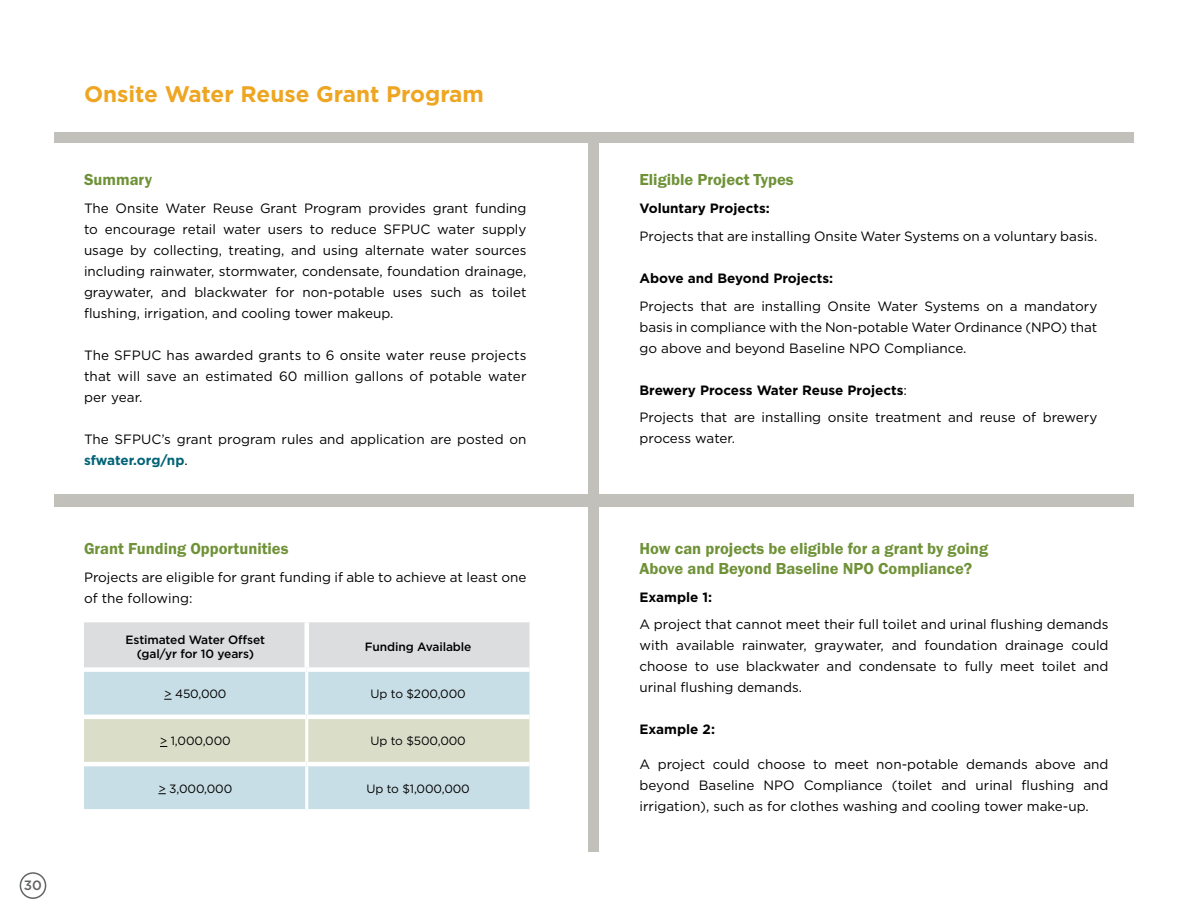
<style>
.page{position:relative;width:1188px;height:918px;background:#fff}
.page>*{position:absolute;margin:0;border:0;box-sizing:border-box;transform-origin:0 0}
.t1{font:700 22.5px "Gotham";color:#eea622}
.t2{font:600 16.5px/19.8px "Franklin Got T";color:#6f9238}
.t3{font:13.5px/21px "Gotham";color:#000;text-align:justify}
.t4{font:700 13.5px "Gotham";color:#000}
.t5{font:500 13.5px "Gotham";color:#636466}
.t6{font:12px "Gotham";letter-spacing:-.01em;color:#000}
.t7{font:500 12px/14.4px "Gotham";letter-spacing:-.01em;color:#000;text-align:center}
.s1{font-weight:700;color:#006376}
.s2{font-weight:700}
</style>
<div class="page">
<div style="left:54px;top:132px;width:1080px;height:11px;background:#c2c0ba"></div>
<div style="left:589px;top:136px;width:10px;height:716px;background:#c2c0ba"></div>
<div style="left:54px;top:494px;width:1080px;height:13px;background:#c2c0ba"></div>
<div style="left:84px;top:622px;width:446px;height:45px;background:#dcddde"></div>
<div style="left:84px;top:672px;width:446px;height:137px;background:#c8dee6"></div>
<div style="left:304px;top:622px;width:5px;height:45px;background:#fff"></div>
<hr style="left:305px;top:672px;width:3px;height:43px;background:#fff">
<hr style="left:84px;top:715px;width:223px;height:4px;background:#fff">
<hr style="left:307px;top:715px;width:223px;height:4px;background:#fff">
<hr style="left:84px;top:762px;width:223px;height:4px;background:#fff">
<hr style="left:307px;top:762px;width:223px;height:4px;background:#fff">
<hr style="left:305px;top:766px;width:3px;height:43px;background:#fff">
<svg style="left:84px;top:717px;width:446px;height:47px;background:#dde1ce"></svg>
<div style="left:20px;top:872px;width:26px;height:27px;border:2px solid #636466;border-radius:50%"></div>
<p class="t5" style="left:24px;top:877px;width:20px">30</p>
<h1 class="t1" style="left:84px;top:79px;width:401px">Onsite Water Reuse Grant Program</h1>
<p class="t2" style="left:84px;top:170px;width:70px">Summary</p>
<p class="t3" style="left:84px;top:198px;width:444px">The Onsite Water Reuse Grant Program provides grant funding to encourage retail water users to reduce SFPUC water supply usage by collecting, treating, and using alternate water sources including rainwater, stormwater, condensate, foundation drainage, graywater, and blackwater for non-potable uses such as toilet flushing, irrigation, and cooling tower makeup.</p>
<p class="t3" style="left:84px;top:345px;width:444px">The SFPUC has awarded grants to 6 onsite water reuse projects that will save an estimated 60 million gallons of potable water per year.</p>
<p class="t3" style="left:84px;top:429px;width:444px">The SFPUC’s grant program rules and application are posted on <span class="s1">sfwater.org/np</span>.</p>
<p class="t2" style="left:84px;top:539px;width:206px">Grant Funding Opportunities</p>
<p class="t3" style="left:84px;top:566px;width:444px">Projects are eligible for grant funding if able to achieve at least one of the following:</p>
<p class="t7" style="left:126px;top:632px;width:141px">Estimated Water Offset (gal/yr for 10 years)</p>
<p class="t7" style="left:365px;top:639px;width:108px">Funding Available</p>
<p class="t6" style="left:164px;top:686px;width:64px">&gt; 450,000</p>
<p class="t6" style="left:370px;top:686px;width:97px">Up to $200,000</p>
<p class="t6" style="left:160px;top:733px;width:72px">&gt; 1,000,000</p>
<p class="t6" style="left:370px;top:733px;width:97px">Up to $500,000</p>
<p class="t6" style="left:158px;top:781px;width:75px">&gt; 3,000,000</p>
<p class="t6" style="left:366px;top:781px;width:105px">Up to $1,000,000</p>
<p class="t2" style="left:640px;top:170px;width:156px">Eligible Project Types</p>
<p class="t4" style="left:640px;top:199px;width:132px">Voluntary Projects:</p>
<p class="t3" style="left:640px;top:225px;width:459px">Projects that are installing Onsite Water Systems on a voluntary basis.</p>
<p class="t4" style="left:640px;top:269px;width:195px">Above and Beyond Projects:</p>
<p class="t3" style="left:640px;top:295px;width:459px">Projects that are installing Onsite Water Systems on a mandatory basis in compliance with the Non-potable Water Ordinance (NPO) that go above and beyond Baseline NPO Compliance.</p>
<p class="t3" style="left:640px;top:376px;width:459px;line-height:27.8px"><span class="s2">Brewery Process Water Reuse Projects</span>:<br>Projects that are installing onsite treatment and reuse of brewery</p>
<p class="t3" style="left:640px;top:428px;width:97px">process water.</p>
<p class="t2" style="left:640px;top:539px;width:350px">How can projects be eligible for a grant by going<br>Above and Beyond Baseline NPO Compliance?</p>
<p class="t4" style="left:640px;top:588px;width:74px">Example 1:</p>
<p class="t3" style="left:640px;top:614px;width:470px">A project that cannot meet their full toilet and urinal flushing demands with available rainwater, graywater, and foundation drainage could choose to use blackwater and condensate to fully meet toilet and urinal flushing demands.</p>
<p class="t4" style="left:640px;top:721px;width:77px">Example 2:</p>
<p class="t3" style="left:640px;top:753px;width:470px">A project could choose to meet non-potable demands above and beyond Baseline NPO Compliance (toilet and urinal flushing and irrigation), such as for clothes washing and cooling tower make-up.</p>
</div>
